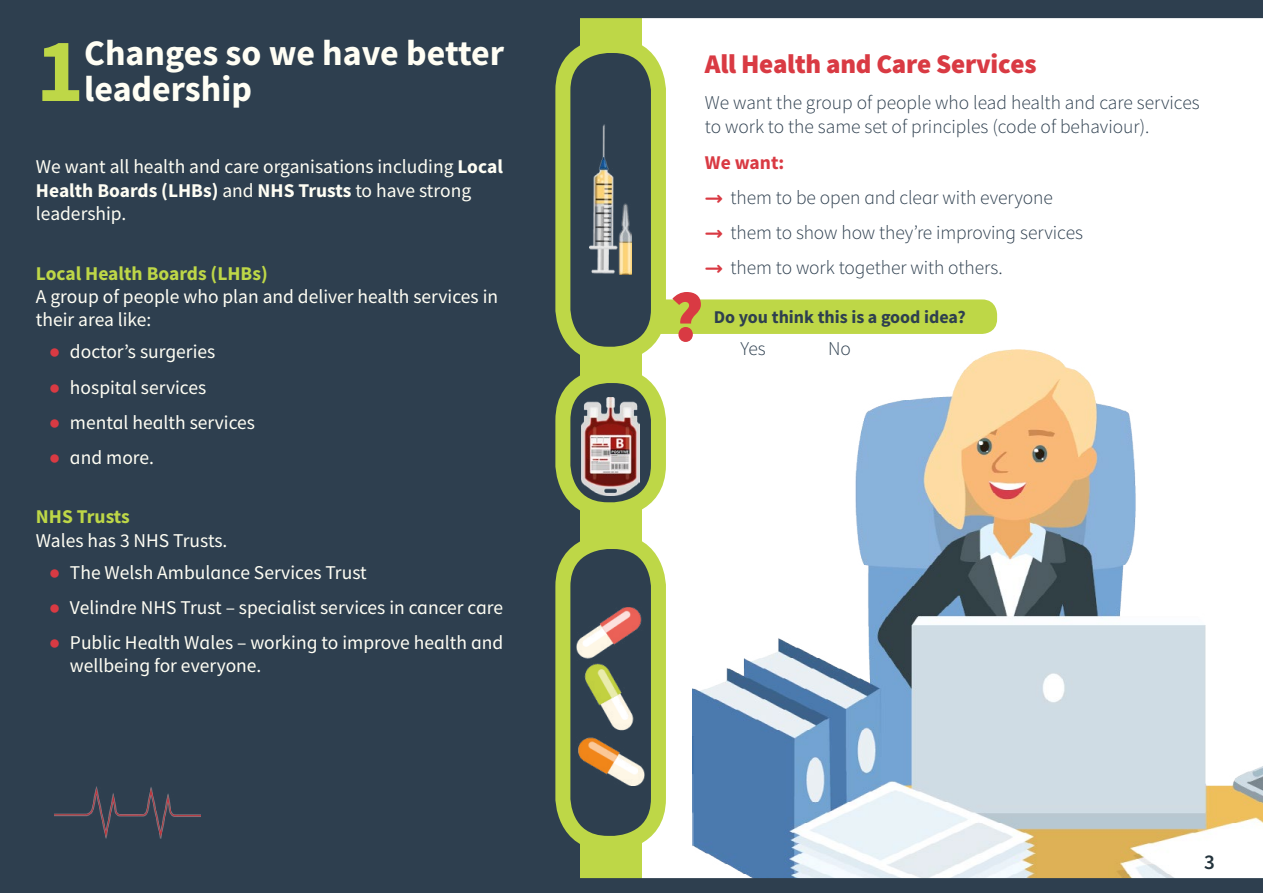
<style>
.page{position:relative;width:1263px;height:893px;background:#fff}
.page>*{position:absolute;margin:0;border:0;box-sizing:border-box;transform-origin:0 0}
.t1{font:700 91.2px "Source Sans Pro";color:#bed747}
.t2{font:900 72px "Source Sans Pro";color:#d93a43}
.t3{font:700 36px/36px "Source Sans Pro";color:#fffef4}
.t4{font:900 27px "Source Sans Pro";letter-spacing:-.01em;color:#d93a43}
.t5{font:600 21px "Source Sans Pro";color:#22323b}
.t6{font:19.5px/23.4px "Source Sans Pro";color:#fffef4}
.t7{font:300 19.5px/23.4px "Source Sans Pro";color:#2e3f4f}
.t8{font:700 19.5px "Source Sans Pro";color:#bed747}
.t9{font:700 19.5px "Source Sans Pro";color:#d93a43}
.t10{font:700 18px "Source Sans Pro";color:#2e3f4f}
.s1{font-weight:700}
.s2{font-family:"Arial";font-weight:700;color:#d93a43}
.s3{font-family:"Comfortaa";font-weight:700;color:#d93a43}
</style>
<div class="page">
<img style="left:693px;top:349px;width:570px;height:529px">
<div style="left:663px;top:299px;width:334px;height:35px;background:#bed747"></div>
<div style="left:0;top:0;width:587px;height:893px;background:#2e3f4f"></div>
<div style="left:580px;top:0;width:62px;height:893px;background:#bed747"></div>
<div style="left:563px;top:45px;width:95px;height:309px;background:#2e3f4f;border-radius:45px"></div>
<img style="left:590px;top:125px;width:42px;height:150px">
<div style="left:555px;top:38px;width:111px;height:324px;border:15px solid #bed747;border-radius:45px"></div>
<svg style="left:563px;top:376px;width:95px;height:134px;fill:#2e3f4f"></svg>
<img style="left:582px;top:398px;width:57px;height:97px">
<div style="left:555px;top:368px;width:111px;height:149px;border:15px solid #bed747;border-radius:45px"></div>
<div style="left:563px;top:541px;width:95px;height:302px;background:#2e3f4f;border-radius:45px"></div>
<img style="left:577px;top:608px;width:68px;height:177px">
<div style="left:555px;top:534px;width:111px;height:317px;border:15px solid #bed747;border-radius:45px"></div>
<div style="left:580px;top:0;width:683px;height:18px;background:#2e3f4f"></div>
<div style="left:580px;top:878px;width:683px;height:15px;background:#2e3f4f"></div>
<img style="left:54px;top:787px;width:147px;height:52px">
<h1 class="t1" style="left:36px;top:9px;width:50px">1</h1>
<h3 class="t3" style="left:84px;top:35px;width:422px">Changes so we have better leadership</h3>
<p class="t6" style="left:36px;top:155px;width:468px">We want all health and care organisations including <span class="s1">Local<br>Health Boards (LHBs)</span> and <span class="s1">NHS Trusts</span> to have strong leadership.</p>
<p class="t8" style="left:36px;top:260px;width:233px">Local Health Boards (LHBs)</p>
<p class="t6" style="left:36px;top:285px;width:464px">A group of people who plan and deliver health services in their area like:</p>
<p class="t6" style="left:49px;top:340px;width:168px"><span class="s2">●</span> doctor’s surgeries</p>
<p class="t6" style="left:49px;top:375px;width:159px"><span class="s2">●</span> hospital services</p>
<p class="t6" style="left:49px;top:410px;width:208px"><span class="s2">●</span> mental health services</p>
<p class="t6" style="left:49px;top:445px;width:107px"><span class="s2">●</span> and more.</p>
<p class="t8" style="left:36px;top:504px;width:95px">NHS Trusts</p>
<p class="t6" style="left:36px;top:528px;width:193px">Wales has 3 NHS Trusts.</p>
<p class="t6" style="left:49px;top:560px;width:319px"><span class="s2">●</span> The Welsh Ambulance Services Trust</p>
<p class="t6" style="left:49px;top:595px;width:456px"><span class="s2">●</span> Velindre NHS Trust – specialist services in cancer care</p>
<p class="t6" style="left:70px;top:630px;width:435px;text-indent:-21px"><span class="s2">●</span> Public Health Wales – working to improve health and wellbeing for everyone.</p>
<h3 class="t4" style="left:705px;top:46px;width:333px">All Health and Care Services</h3>
<p class="t7" style="left:705px;top:91px;width:496px">We want the group of people who lead health and care services to work to the same set of principles (code of behaviour).</p>
<p class="t9" style="left:705px;top:149px;width:81px">We want:</p>
<p class="t7" style="left:705px;top:186px;width:349px"><span class="s3">→</span> them to be open and clear with everyone</p>
<p class="t7" style="left:705px;top:221px;width:380px"><span class="s3">→</span> them to show how they’re improving services</p>
<p class="t7" style="left:705px;top:256px;width:300px"><span class="s3">→</span> them to work together with others.</p>
<h2 class="t2" style="left:669px;top:267px;width:36px">?</h2>
<p class="t10" style="left:714px;top:305px;width:254px">Do you think this is a good idea?</p>
<p class="t7" style="left:740px;top:337px;width:27px">Yes</p>
<p class="t7" style="left:828px;top:337px;width:24px">No</p>
<p class="t5" style="left:1204px;top:848px;width:12px">3</p>
</div>
